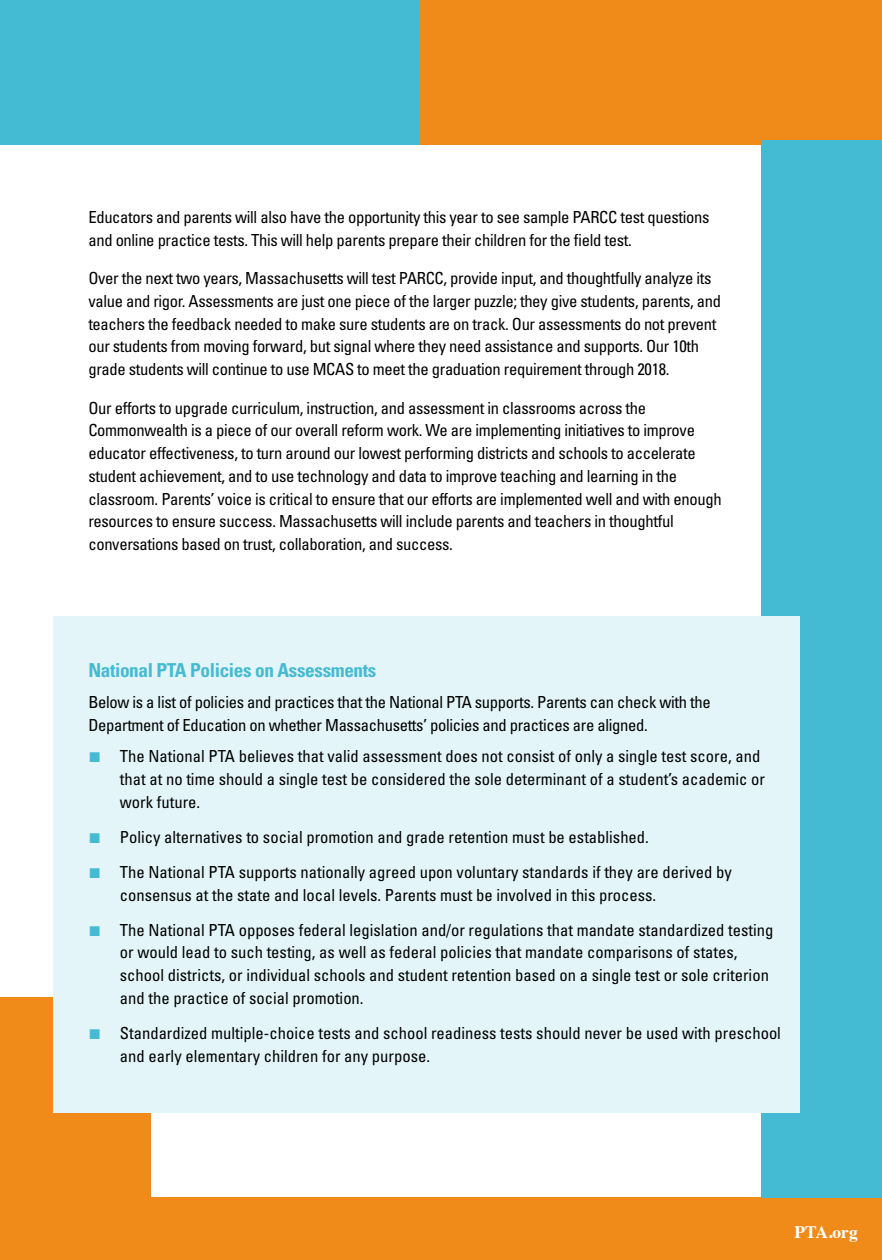
<style>
.page{position:relative;width:882px;height:1260px;background:#fff}
.page>*{position:absolute;margin:0;border:0;box-sizing:border-box;transform-origin:0 0}
.t1{font:700 condensed 19.25px "Univers LT Std";letter-spacing:-.02em;color:#45bbd3}
.t2{font:700 17.5px "Times";color:#fff}
.t3{font:condensed 16.62px/22.8px "Univers LT Std";letter-spacing:-.02em;color:#000}
.t4{font:condensed 16.62px/22.8px "Univers LT Std";color:#000}
.s1{font-family:"Arial";font-stretch:normal;font-size:21px;color:#45bbd3}
</style>
<div class="page">
<div style="left:0;top:997px;width:150px;height:213px;background:#f08b1a"></div>
<div style="left:0;top:1197px;width:882px;height:63px;background:#f08b1a"></div>
<div style="left:0;top:0;width:882px;height:144px;background:#45bbd3"></div>
<div style="left:420px;top:0;width:462px;height:144px;background:#f08b1a"></div>
<div style="left:761px;top:140px;width:121px;height:1058px;background:#45bbd3"></div>
<div style="left:53px;top:616px;width:746px;height:497px;background:#e3f5f8"></div>
<p class="t3" style="left:88px;top:205px;width:623px">Educators and parents will also have the opportunity this year to see sample PARCC test questions and online practice tests. This will help parents prepare their children for the field test.</p>
<p class="t3" style="left:88px;top:267px;width:634px">Over the next two years, Massachusetts will test PARCC, provide input, and thoughtfully analyze its value and rigor. Assessments are just one piece of the larger puzzle; they give students, parents, and teachers the feedback needed to make sure students are on track. Our assessments do not prevent our students from moving forward, but signal where they need assistance and supports. Our 10th grade students will continue to use MCAS to meet the graduation requirement through 2018.</p>
<p class="t3" style="left:88px;top:396px;width:635px">Our efforts to upgrade curriculum, instruction, and assessment in classrooms across the Commonwealth is a piece of our overall reform work. We are implementing initiatives to improve educator effectiveness, to turn around our lowest performing districts and schools to accelerate student achievement, and to use technology and data to improve teaching and learning in the classroom. Parents’ voice is critical to ensure that our efforts are implemented well and with enough resources to ensure success. Massachusetts will include parents and teachers in thoughtful conversations based on trust, collaboration, and success.</p>
<p class="t1" style="left:88px;top:658px;width:289px">National PTA Policies on Assessments</p>
<p class="t3" style="left:88px;top:691px;width:624px">Below is a list of policies and practices that the National PTA supports. Parents can check with the<br>Department of Education on whether Massachusetts’ policies and practices are aligned.</p>
<p class="t4" style="left:120px;top:745px;width:647px;text-indent:-32px"><span class="s1">■</span> The National PTA believes that valid assessment does not consist of only a single test score, and that at no time should a single test be considered the sole determinant of a student’s academic or work future.</p>
<p class="t4" style="left:88px;top:825px;width:562px"><span class="s1">■</span> Policy alternatives to social promotion and grade retention must be established.</p>
<p class="t4" style="left:120px;top:860px;width:613px;text-indent:-32px"><span class="s1">■</span> The National PTA supports nationally agreed upon voluntary standards if they are derived by consensus at the state and local levels. Parents must be involved in this process.</p>
<p class="t4" style="left:120px;top:918px;width:655px;text-indent:-32px"><span class="s1">■</span> The National PTA opposes federal legislation and/or regulations that mandate standardized testing or would lead to such testing, as well as federal policies that mandate comparisons of states, school districts, or individual schools and student retention based on a single test or sole criterion and the practice of social promotion.</p>
<p class="t4" style="left:120px;top:1021px;width:663px;text-indent:-32px"><span class="s1">■</span> Standardized multiple-choice tests and school readiness tests should never be used with preschool and early elementary children for any purpose.</p>
<p class="t2" style="left:794px;top:1216px;width:65px">PTA.org</p>
</div>
